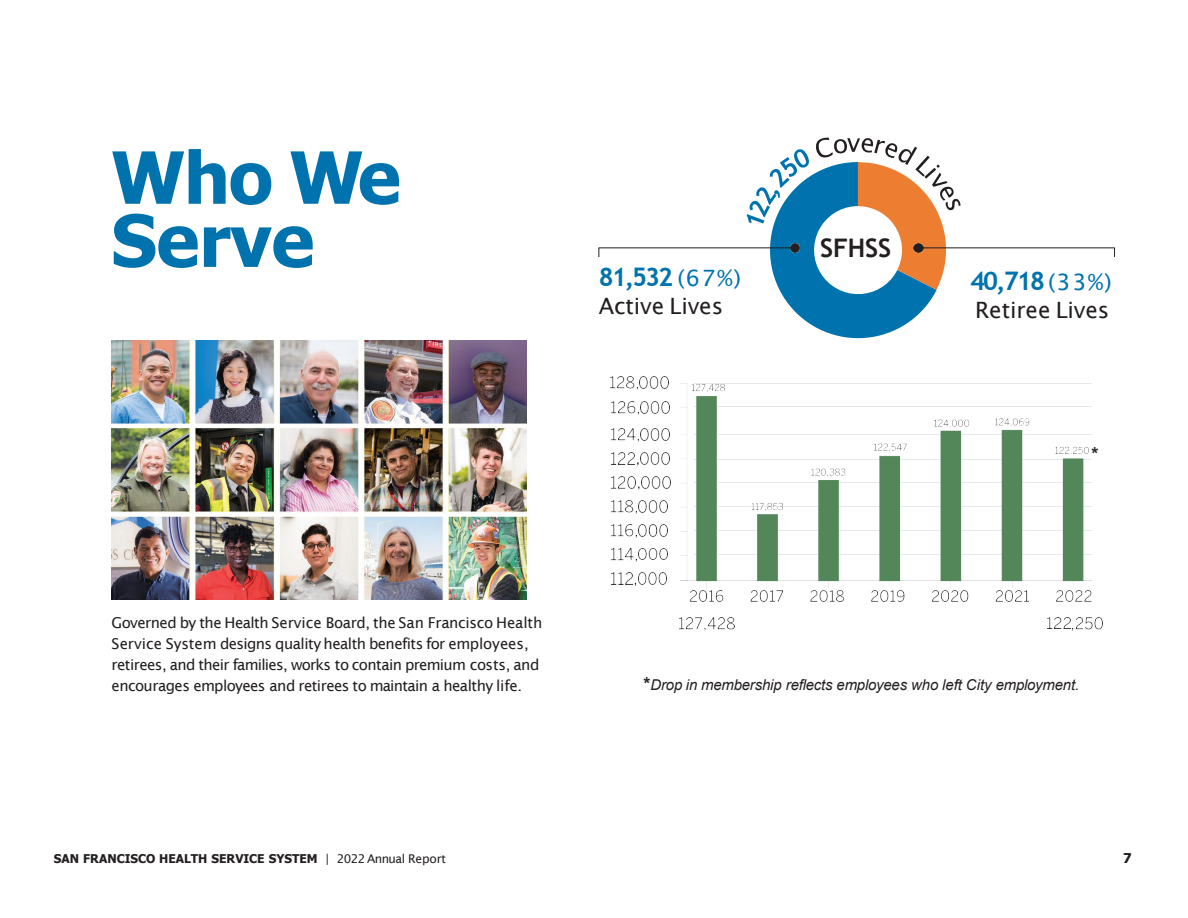
<style>
.page{position:relative;width:1188px;height:918px;background:#fff}
.page>*{position:absolute;margin:0;border:0;box-sizing:border-box;transform-origin:0 0}
.t1{font:700 72px/63.2px "Tahoma";letter-spacing:-.005em;color:#0073ae}
.t2{font:700 25.5px "Trebuchet MS";letter-spacing:-.075em;color:#0073ae}
.t3{font:700 25.5px "Trebuchet MS";letter-spacing:-.005em;color:#231f20}
.t4{font:22.5px "Lucida Sans";letter-spacing:-.005em;color:#231f20}
.t5{font:700 18px "Arial";color:#231f20}
.t6{font:15px/21px "Lucida Sans";letter-spacing:-.035em;color:#231f20}
.t7{font:italic 15px "Arial";letter-spacing:-.015em;color:#231f20}
.t8{font:700 13.5px "Tahoma";color:#231f20}
.t9{font:700 12px "Tahoma";color:#231f20}
.s1{font-family:"Lucida Sans";font-weight:400;font-size:22.5px}
.s2{font-weight:700;font-style:normal;font-size:18px}
.s3{font-family:"Lucida Sans";font-weight:400}
</style>
<div class="page">
<img style="left:111px;top:341px;width:416px;height:259px">
<img style="left:680px;top:384px;width:412px;height:217px">
<img style="left:612px;top:573px;width:21px;height:11px">
<img style="left:638px;top:573px;width:29px;height:11px">
<img style="left:612px;top:548px;width:24px;height:13px">
<img style="left:639px;top:548px;width:28px;height:12px">
<img style="left:612px;top:524px;width:24px;height:13px">
<img style="left:639px;top:524px;width:28px;height:12px">
<img style="left:612px;top:500px;width:24px;height:13px">
<img style="left:639px;top:500px;width:28px;height:12px">
<img style="left:612px;top:476px;width:24px;height:12px">
<img style="left:642px;top:476px;width:28px;height:12px">
<img style="left:612px;top:452px;width:23px;height:12px">
<img style="left:641px;top:452px;width:28px;height:12px">
<img style="left:611px;top:428px;width:27px;height:13px">
<img style="left:641px;top:428px;width:28px;height:12px">
<img style="left:611px;top:401px;width:27px;height:13px">
<img style="left:641px;top:401px;width:28px;height:12px">
<img style="left:611px;top:377px;width:27px;height:13px">
<img style="left:640px;top:377px;width:28px;height:11px">
<img style="left:679px;top:617px;width:55px;height:14px">
<img style="left:1047px;top:617px;width:23px;height:12px">
<img style="left:1073px;top:617px;width:30px;height:13px">
<svg style="left:598px;top:138px;width:517px;height:200px"></svg>
<h2 class="t1" style="left:111px;top:149px;width:291px">Who We<br>Serve</h2>
<p class="t2" style="left:599px;top:261px;width:144px">81,532 <span class="s1">(67%)</span></p>
<p class="t4" style="left:599px;top:293px;width:126px">Active Lives</p>
<p class="t3" style="left:820px;top:232px;width:73px">SFHSS</p>
<p class="t2" style="left:970px;top:265px;width:143px">40,718<span class="s1">(33%)</span></p>
<p class="t4" style="left:975px;top:297px;width:136px">Retiree Lives</p>
<p class="t5" style="left:1091px;top:440px;width:9px">*</p>
<p class="t6" style="left:112px;top:612px;width:432px">Governed by the Health Service Board, the San Francisco Health Service System designs quality health benefits for employees, retirees, and their families, works to contain premium costs, and encourages employees and retirees to maintain a healthy life.</p>
<p class="t7" style="left:644px;top:675px;width:437px"><span class="s2">*</span>Drop in membership reflects employees who left City employment.</p>
<p class="t9" style="left:54px;top:850px;width:394px">SAN FRANCISCO HEALTH SERVICE SYSTEM <span class="s3">| 2022Annual Report</span></p>
<p class="t8" style="left:1123px;top:849px;width:10px">7</p>
</div>
